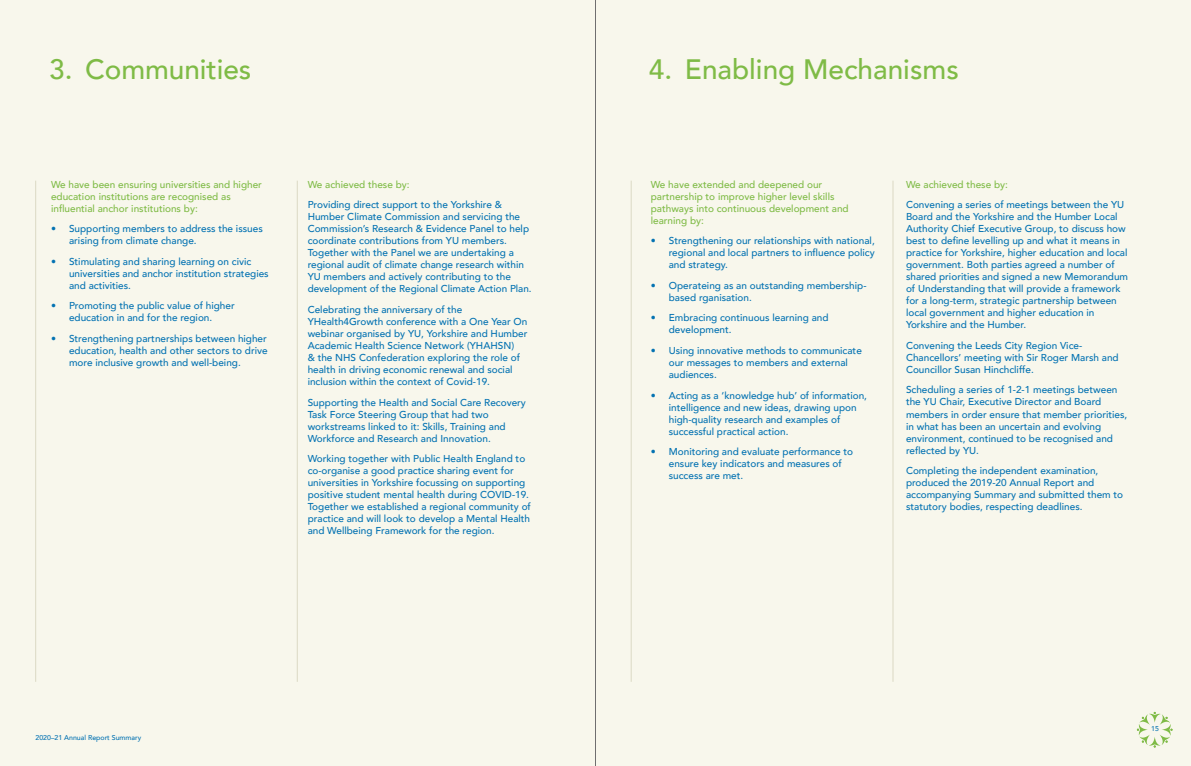
<style>
.page{position:relative;width:1191px;height:766px;background:#fff}
.page>*{position:absolute;margin:0;border:0;box-sizing:border-box;transform-origin:0 0}
.t1{font:500 28px "Avenir";color:#7fbb46}
.t2{font:500 10px/12px "Avenir";color:#0372b2}
.t3{font:500 10px/12px "Avenir";color:#7fbb46}
.t4{font:500 7px "Avenir";color:#0372b2}
</style>
<div class="page">
<div style="left:0;top:0;width:1191px;height:765px;background:#f8f7ec"></div>
<hr style="left:297px;top:181px;width:1px;height:500px;background:#dbd9c4">
<hr style="left:892px;top:181px;width:1px;height:500px;background:#dbd9c4">
<hr style="left:35px;top:181px;width:1px;height:500px;background:#dbd9c4">
<hr style="left:631px;top:181px;width:1px;height:500px;background:#dbd9c4">
<hr style="left:595px;top:0;width:1px;height:765px;background:#706f6f">
<svg style="left:1136px;top:711px;width:36px;height:36px"></svg>
<h1 class="t1" style="left:49px;top:45px;width:204px">3. Communities</h1>
<p class="t3" style="left:51px;top:178px;width:212px">We have been ensuring universities and higher education institutions are recognised as influential anchor institutions by:</p>
<p class="t2" style="left:69px;top:222px;width:195px;text-indent:-18px">• Supporting members to address the issues arising from climate change.</p>
<p class="t2" style="left:69px;top:255px;width:201px;text-indent:-18px">• Stimulating and sharing learning on civic universities and anchor institution strategies and activities.</p>
<p class="t2" style="left:51px;top:299px;width:185px;text-align:center">• Promoting the public value of higher education in and for the region.</p>
<p class="t2" style="left:69px;top:332px;width:200px;text-align:justify;text-indent:-18px">• Strengthening partnerships between higher education, health and other sectors to drive more inclusive growth and well-being.</p>
<p class="t3" style="left:308px;top:178px;width:103px">We achieved these by:</p>
<p class="t2" style="left:308px;top:198px;width:225px">Providing direct support to the Yorkshire &amp; Humber Climate Commission and servicing the Commission’s Research &amp; Evidence Panel to help coordinate contributions from YU members.<br>Together with the Panel we are undertaking a regional audit of climate change research within YU members and actively contributing to the development of the Regional Climate Action Plan.</p>
<p class="t2" style="left:308px;top:303px;width:221px">Celebrating the anniversary of the YHealth4Growth conference with a One Year On webinar organised by YU, Yorkshire and Humber Academic Health Science Network (YHAHSN)<br>&amp; the NHS Confederation exploring the role of health in driving economic renewal and social inclusion within the context of Covid-19.</p>
<p class="t2" style="left:308px;top:395px;width:220px">Supporting the Health and Social Care Recovery Task Force Steering Group that had two workstreams linked to it: Skills, Training and Workforce and Research and Innovation.</p>
<p class="t2" style="left:308px;top:452px;width:225px">Working together with Public Health England to co-organise a good practice sharing event for universities in Yorkshire focussing on supporting positive student mental health during COVID-19.<br>Together we established a regional community of practice and will look to develop a Mental Health and Wellbeing Framework for the region.</p>
<p class="t4" style="left:35px;top:731px;width:107px">2020–21 Annual Report Summary</p>
<h1 class="t1" style="left:649px;top:45px;width:311px">4. Enabling Mechanisms</h1>
<p class="t3" style="left:651px;top:178px;width:199px">We have extended and deepened our partnership to improve higher level skills pathways into continuous development and learning by:</p>
<p class="t2" style="left:669px;top:234px;width:207px;text-align:justify;text-indent:-18px">• Strengthening our relationships with national, regional and local partners to influence policy and strategy.</p>
<p class="t2" style="left:669px;top:279px;width:199px;text-indent:-18px">• Operateing as an outstanding membership&shy;based rganisation.</p>
<p class="t2" style="left:669px;top:311px;width:161px;text-indent:-18px">• Embracing continuous learning and development.</p>
<p class="t2" style="left:669px;top:344px;width:195px;text-indent:-18px">• Using innovative methods to communicate our messages to members and external audiences.</p>
<p class="t2" style="left:669px;top:388px;width:200px;text-indent:-18px">• Acting as a ‘knowledge hub’ of information, intelligence and new ideas, drawing upon high-quality research and examples of successful practical action.</p>
<p class="t2" style="left:669px;top:445px;width:186px;text-indent:-18px">• Monitoring and evaluate performance to ensure key indicators and measures of success are met.</p>
<p class="t3" style="left:906px;top:178px;width:103px">We achieved these by:</p>
<p class="t2" style="left:906px;top:198px;width:224px">Convening a series of meetings between the YU Board and the Yorkshire and the Humber Local Authority Chief Executive Group, to discuss how best to define levelling up and what it means in practice for Yorkshire, higher education and local government. Both parties agreed a number of shared priorities and signed a new Memorandum of Understanding that will provide a framework for a long-term, strategic partnership between local government and higher education in Yorkshire and the Humber.</p>
<p class="t2" style="left:906px;top:339px;width:214px">Convening the Leeds City Region Vice-<br>Chancellors’ meeting with Sir Roger Marsh and<br>Councillor Susan Hinchcliffe.</p>
<p class="t2" style="left:906px;top:383px;width:223px">Scheduling a series of 1-2-1 meetings between the YU Chair, Executive Director and Board members in order ensure that member priorities, in what has been an uncertain and evolving environment, continued to be recognised and reflected by YU.</p>
<p class="t2" style="left:906px;top:464px;width:219px">Completing the independent examination, produced the 2019-20 Annual Report and accompanying Summary and submitted them to statutory bodies, respecting deadlines.</p>
<p class="t4" style="left:1151px;top:722px;width:9px">15</p>
</div>
